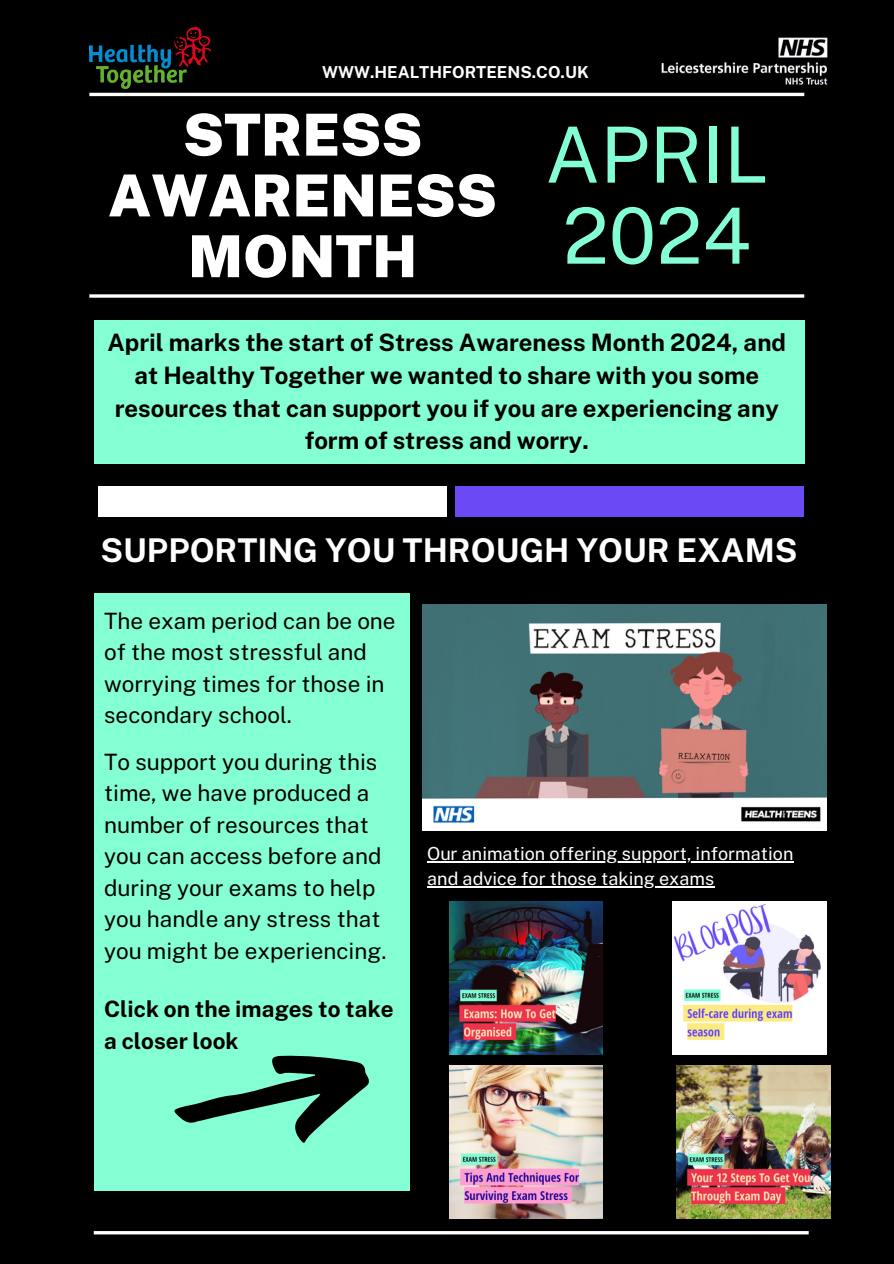
<style>
.page{position:relative;width:894px;height:1264px;background:#fff}
.page>*{position:absolute;margin:0;border:0;box-sizing:border-box;transform-origin:0 0}
.t1{font:77.4px/81px "Public Sans";color:#84ffd4}
.t2{font:900 57.9px/60.8px "Public Sans";color:#fff;text-align:center}
.t3{font:700 32.7px "Public Sans";color:#fff}
.t4{font:700 24px/32.7px "Public Sans";color:#000;text-align:center}
.t5{font:22.5px/31.5px "Public Sans";color:#000}
.t6{font:700 22.5px/31.5px "Public Sans";color:#000}
.t7{font:18px "Public Sans";color:#fff}
.t8{font:700 16.5px "Public Sans";color:#fff}
</style>
<div class="page">
<div style="left:0;top:0;width:893px;height:1263px;background:#000"></div>
<hr style="left:89px;top:93px;width:715px;height:3px;background:#fff">
<svg style="left:89px;top:294px;width:715px;height:4px;background:#d7d7d7"></svg>
<div style="left:94px;top:320px;width:710px;height:143px;background:#84ffd4"></div>
<div style="left:98px;top:486px;width:348px;height:30px;background:#fff"></div>
<div style="left:455px;top:486px;width:349px;height:30px;background:#6b4af5"></div>
<div style="left:94px;top:593px;width:315px;height:597px;background:#84ffd4"></div>
<svg style="left:94px;top:1231px;width:714px;height:3px;background:#f9f9f9"></svg>
<img style="left:89px;top:28px;width:122px;height:60px">
<img style="left:621px;top:37px;width:207px;height:60px">
<svg style="left:174px;top:1055px;width:195px;height:88px"></svg>
<img style="left:422px;top:604px;width:404px;height:226px">
<img style="left:449px;top:901px;width:153px;height:153px">
<img style="left:672px;top:901px;width:154px;height:153px">
<img style="left:449px;top:1065px;width:153px;height:153px">
<img style="left:676px;top:1065px;width:153px;height:153px">
<hr style="left:427px;top:861px;width:366px;height:1px;background:#fff">
<hr style="left:427px;top:886px;width:287px;height:1px;background:#fff">
<p class="t8" style="left:322px;top:62px;width:268px">WWW.HEALTHFORTEENS.CO.UK</p>
<h5 class="t2" style="left:108px;top:104px;width:390px">STRESS<br>AWARENESS<br>MONTH</h5>
<h4 class="t1" style="left:545px;top:114px;width:225px">APRIL<br>2024</h4>
<p class="t4" style="left:107px;top:326px;width:680px">April marks the start of Stress Awareness Month 2024, and at Healthy Together we wanted to share with you some resources that can support you if you are experiencing any form of stress and worry.</p>
<p class="t3" style="left:100px;top:531px;width:698px">SUPPORTING YOU THROUGH YOUR EXAMS</p>
<p class="t5" style="left:104px;top:605px;width:293px">The exam period can be one of the most stressful and worrying times for those in secondary school.</p>
<p class="t5" style="left:104px;top:746px;width:284px">To support you during this time, we have produced a number of resources that you can access before and during your exams to help you handle any stress that you might be experiencing.</p>
<h6 class="t6" style="left:104px;top:993px;width:291px">Click on the images to take a closer look</h6>
<p class="t7" style="left:427px;top:843px;width:367px">Our animation offering support, information</p>
<p class="t7" style="left:427px;top:868px;width:289px">and advice for those taking exams</p>
</div>
